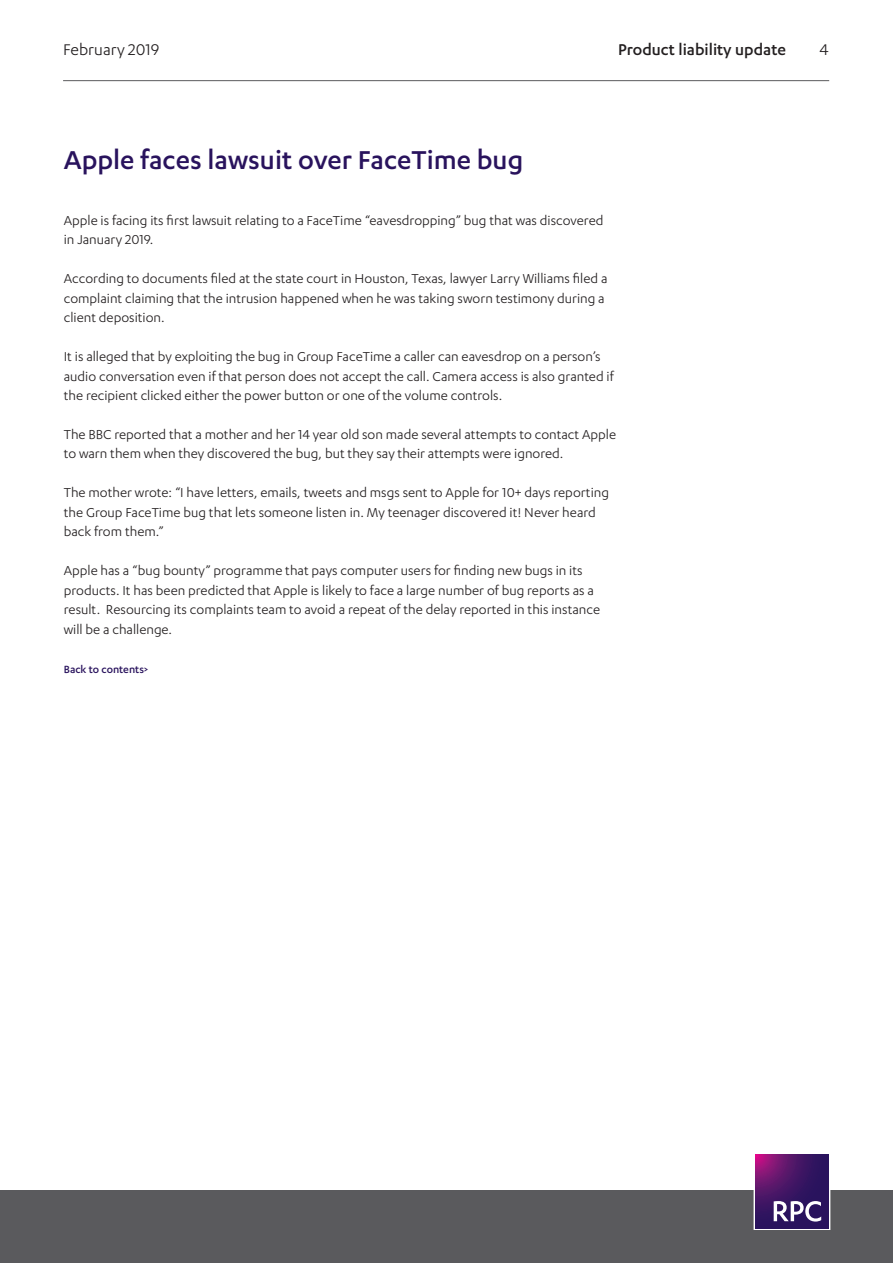
<style>
.page{position:relative;width:893px;height:1263px;background:#fff}
.page>*{position:absolute;margin:0;border:0;box-sizing:border-box;transform-origin:0 0}
.Heading_1{font:500 30px "Karbon";color:#29135d}
.t1{font:500 18px "Karbon";color:#231f20}
.t2{font:18px "Karbon";color:#231f20}
.Body{font:15px/19.5px "Karbon";color:#231f20}
.Body-2{font:500 12px "Karbon";color:#29135d}
</style>
<div class="page">
<hr style="left:63px;top:80px;width:766px;height:1px;background:#5a5a5d">
<div style="left:0;top:1191px;width:893px;height:72px;background:#5a5a5d"></div>
<div style="left:754px;top:1153px;width:76px;height:77px;border:1px solid #fff"></div>
<svg style="left:755px;top:1155px;width:74px;height:73px;background:#461565"></svg>
<svg style="left:774px;top:1201px;width:47px;height:20px"></svg>
<p class="t2" style="left:63px;top:39px;width:98px">February 2019</p>
<p class="t1" style="left:618px;top:39px;width:169px">Product liability update</p>
<p class="t2" style="left:819px;top:39px;width:11px">4</p>
<p class="Heading_1" style="left:64px;top:143px;width:461px">Apple faces lawsuit over FaceTime bug</p>
<p class="Body" style="left:64px;top:210px;width:541px">Apple is facing its first lawsuit relating to a FaceTime “eavesdropping” bug that was discovered in January 2019.</p>
<p class="Body" style="left:64px;top:268px;width:545px">According to documents filed at the state court in Houston, Texas, lawyer Larry Williams filed a complaint claiming that the intrusion happened when he was taking sworn testimony during a client deposition.</p>
<p class="Body" style="left:64px;top:346px;width:551px">It is alleged that by exploiting the bug in Group FaceTime a caller can eavesdrop on a person’s audio conversation even if that person does not accept the call. Camera access is also granted if the recipient clicked either the power button or one of the volume controls.</p>
<p class="Body" style="left:64px;top:424px;width:554px">The BBC reported that a mother and her 14 year old son made several attempts to contact Apple to warn them when they discovered the bug, but they say their attempts were ignored.</p>
<p class="Body" style="left:64px;top:483px;width:547px">The mother wrote: “I have letters, emails, tweets and msgs sent to Apple for 10+ days reporting the Group FaceTime bug that lets someone listen in. My teenager discovered it! Never heard back from them.”</p>
<p class="Body" style="left:64px;top:560px;width:538px">Apple has a “bug bounty” programme that pays computer users for finding new bugs in its products. It has been predicted that Apple is likely to face a large number of bug reports as a result. Resourcing its complaints team to avoid a repeat of the delay reported in this instance will be a challenge.</p>
<p class="Body-2" style="left:64px;top:662px;width:86px">Back to contents&gt;</p>
</div>
